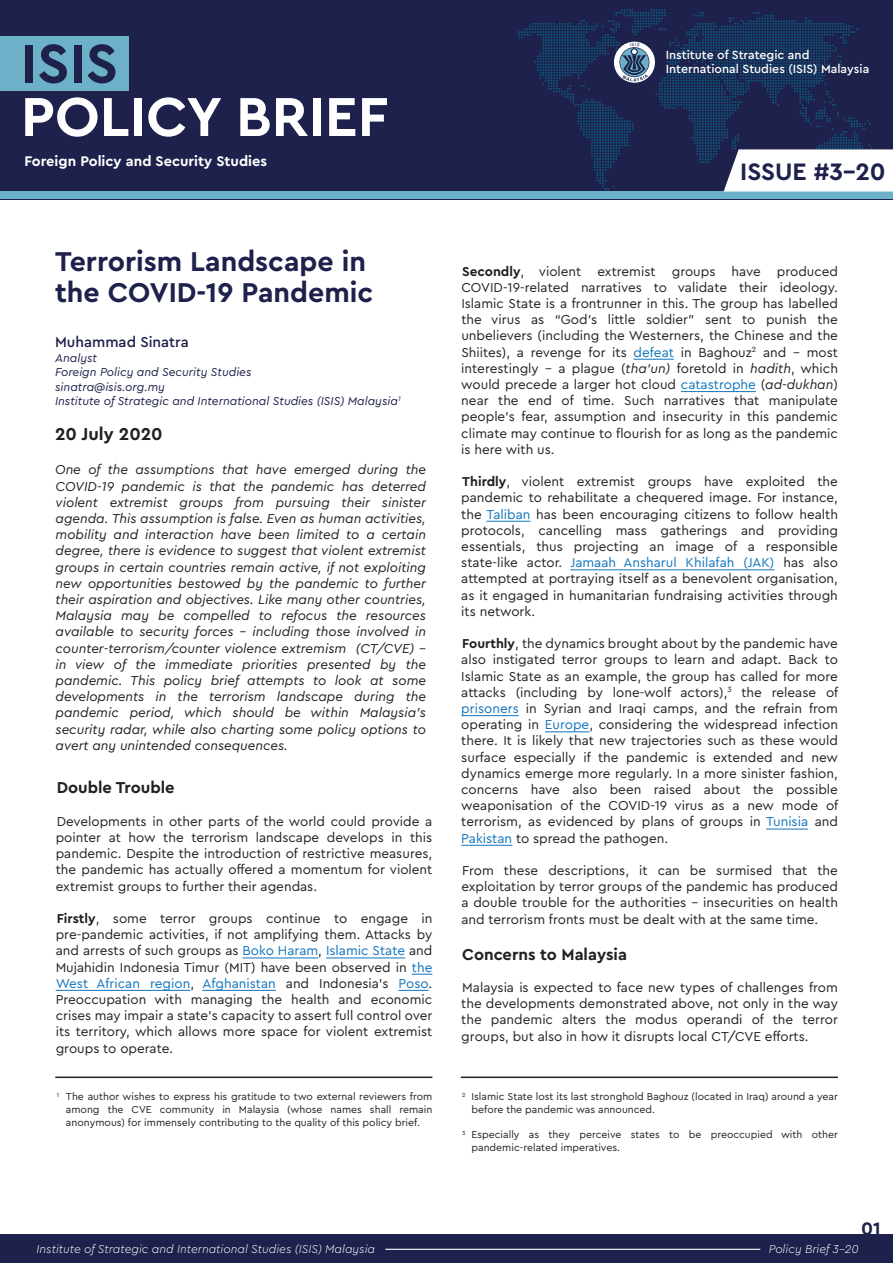
<style>
.page{position:relative;width:893px;height:1263px;background:#fff}
.page>*{position:absolute;margin:0;border:0;box-sizing:border-box;transform-origin:0 0}
.t1{font:700 57.45px "Cera Pro";color:#fff}
.t2{font:700 57.45px "Cera Pro";color:#1d214b}
.t3{font:700 28.5px/31.5px "Cera Pro";color:#1d214b}
.t4{font:700 24.9px "Cera Pro";color:#1d214b}
.t5{font:700 19.05px "Cera Pro";color:#1d214b}
.t6{font:700 18px "Cera Pro";color:#231f20}
.t7{font:700 16.5px "Cera Pro";color:#231f20}
.t8{font:500 15px "Cera Pro";color:#1d214b}
.t9{font:700 14.55px "Cera Pro";color:#fff}
.t10{font:13.5px/16.2px "Cera Pro";color:#231f20;text-align:justify}
.t11{font:italic 13.5px/16.2px "Cera Pro";color:#231f20;text-align:justify}
.t12{font:500 12.3px/13.5px "Cera Pro";color:#fff}
.t13{font:italic 12px/14.4px "Cera Pro";color:#1d214b}
.t14{font:italic 300 12px "Cera Pro";color:#fff}
.t15{font:10.5px/12.6px "Cera Pro";color:#231f20}
.s1{font-weight:700}
.s2{color:#1074bc}
.s3{font-style:italic}
</style>
<div class="page">
<hr style="left:243px;top:957px;width:75px;height:1px;background:#1074bc">
<hr style="left:326px;top:957px;width:79px;height:1px;background:#1074bc">
<svg style="left:412px;top:974px;width:20px;height:1px"></svg>
<hr style="left:56px;top:990px;width:134px;height:1px;background:#1074bc">
<hr style="left:202px;top:990px;width:74px;height:1px;background:#1074bc">
<hr style="left:399px;top:990px;width:30px;height:1px;background:#1074bc">
<hr style="left:634px;top:359px;width:40px;height:1px;background:#1074bc">
<hr style="left:681px;top:391px;width:75px;height:1px;background:#1074bc">
<hr style="left:486px;top:521px;width:44px;height:1px;background:#1074bc">
<hr style="left:570px;top:569px;width:204px;height:1px;background:#1074bc">
<hr style="left:461px;top:715px;width:58px;height:1px;background:#1074bc">
<hr style="left:545px;top:731px;width:44px;height:1px;background:#1074bc">
<hr style="left:766px;top:829px;width:42px;height:1px;background:#1074bc">
<hr style="left:461px;top:845px;width:51px;height:1px;background:#1074bc">
<div style="left:0;top:1235px;width:893px;height:28px;background:#1d214b"></div>
<hr style="left:385px;top:1249px;width:375px;height:1px;background:#fff">
<div style="left:0;top:0;width:893px;height:199px;background:#1d214b"></div>
<div style="left:0;top:192px;width:893px;height:7px;background:#6cb1c8"></div>
<svg style="left:518px;top:9px;width:375px;height:183px"></svg>
<div style="left:0;top:36px;width:129px;height:54px;background:#6cb1c8"></div>
<hr style="left:461px;top:1076px;width:377px;height:2px;background:#231f20">
<hr style="left:55px;top:1076px;width:377px;height:2px;background:#231f20">
<h1 class="t2" style="left:21px;top:25px;width:99px">ISIS</h1>
<h1 class="t1" style="left:21px;top:79px;width:369px">POLICY BRIEF</h1>
<p class="t9" style="left:24px;top:151px;width:244px">Foreign Policy and Security Studies</p>
<h2 class="t3" style="left:55px;top:245px;width:320px">Terrorism Landscape in the COVID-19 Pandemic</h2>
<p class="t8" style="left:55px;top:332px;width:135px">Muhammad Sinatra</p>
<p class="t13" style="left:55px;top:350px;width:347px">Analyst<br>Foreign Policy and Security Studies<br>sinatra@isis.org.my<br>Institute of Strategic and International Studies (ISIS) Malaysia<sup>1</sup></p>
<h3 class="t6" style="left:55px;top:422px;width:109px">20 July 2020</h3>
<p class="t11" style="left:55px;top:461px;width:372px">One of the assumptions that have emerged during the COVID-19 pandemic is that the pandemic has deterred violent extremist groups from pursuing their sinister agenda. This assumption is false. Even as human activities, mobility and interaction have been limited to a certain degree, there is evidence to suggest that violent extremist groups in certain countries remain active, if not exploiting new opportunities bestowed by the pandemic to further their aspiration and objectives. Like many other countries, Malaysia may be compelled to refocus the resources available to security forces – including those involved in counter-terrorism/counter violence extremism (CT/CVE) – in view of the immediate priorities presented by the pandemic. This policy brief attempts to look at some developments in the terrorism landscape during the pandemic period, which should be within Malaysia’s security radar, while also charting some policy options to avert any unintended consequences.</p>
<p class="t7" style="left:57px;top:777px;width:119px">Double Trouble</p>
<p class="t10" style="left:56px;top:812px;width:378px">Developments in other parts of the world could provide a pointer at how the terrorism landscape develops in this pandemic. Despite the introduction of restrictive measures, the pandemic has actually offered a momentum for violent extremist groups to further their agendas.</p>
<p class="t10" style="left:56px;top:910px;width:378px"><span class="s1">Firstly</span>, some terror groups continue to engage in pre-pandemic activities, if not amplifying them. Attacks by and arrests of such groups as <span class="s2">Boko Haram</span>, <span class="s2">Islamic State</span> and Mujahidin Indonesia Timur (MIT) have been observed in <span class="s2">the West African region</span>, <span class="s2">Afghanistan</span> and Indonesia’s <span class="s2">Poso</span>.<br>Preoccupation with managing the health and economic crises may impair a state’s capacity to assert full control over its territory, which allows more space for violent extremist groups to operate.</p>
<p class="t15" style="left:66px;top:1090px;width:368px;text-align:justify;text-indent:-9px"><sup>1</sup> The author wishes to express his gratitude to two external reviewers from among the CVE community in Malaysia (whose names shall remain anonymous) for immensely contributing to the quality of this policy brief.</p>
<p class="t12" style="left:666px;top:48px;width:205px">Institute of Strategic and<br>International Studies (ISIS) Malaysia</p>
<h3 class="t4" style="left:740px;top:155px;width:147px">ISSUE #3–20</h3>
<p class="t10" style="left:461px;top:262px;width:378px"><span class="s1">Secondly</span>, violent extremist groups have produced COVID-19-related narratives to validate their ideology.<br>Islamic State is a frontrunner in this. The group has labelled the virus as “God’s little soldier” sent to punish the unbelievers (including the Westerners, the Chinese and the Shiites), a revenge for its <span class="s2">defeat</span> in Baghouz<sup>2</sup> and – most interestingly – a plague (<span class="s3">tha’un)</span> foretold in <span class="s3">hadith</span>, which would precede a larger hot cloud <span class="s2">catastrophe</span> (<span class="s3">ad-dukhan</span>) near the end of time. Such narratives that manipulate people’s fear, assumption and insecurity in this pandemic climate may continue to flourish for as long as the pandemic is here with us.</p>
<p class="t10" style="left:461px;top:473px;width:378px"><span class="s1">Thirdly</span>, violent extremist groups have exploited the pandemic to rehabilitate a chequered image. For instance, the <span class="s2">Taliban</span> has been encouraging citizens to follow health protocols, cancelling mass gatherings and providing essentials, thus projecting an image of a responsible state-like actor. <span class="s2">Jamaah Ansharul Khilafah (JAK)</span> has also attempted at portraying itself as a benevolent organisation, as it engaged in humanitarian fundraising activities through its network.</p>
<p class="t10" style="left:461px;top:635px;width:379px"><span class="s1">Fourthly</span>, the dynamics brought about by the pandemic have also instigated terror groups to learn and adapt. Back to Islamic State as an example, the group has called for more attacks (including by lone-wolf actors),<sup>3</sup> the release of <span class="s2">prisoners</span> in Syrian and Iraqi camps, and the refrain from operating in <span class="s2">Europe</span>, considering the widespread infection there. It is likely that new trajectories such as these would surface especially if the pandemic is extended and new dynamics emerge more regularly. In a more sinister fashion, concerns have also been raised about the possible weaponisation of the COVID-19 virus as a new mode of terrorism, as evidenced by plans of groups in <span class="s2">Tunisia</span> and <span class="s2">Pakistan</span> to spread the pathogen.</p>
<p class="t10" style="left:461px;top:862px;width:378px">From these descriptions, it can be surmised that the exploitation by terror groups of the pandemic has produced a double trouble for the authorities – insecurities on health and terrorism fronts must be dealt with at the same time.</p>
<p class="t7" style="left:462px;top:943px;width:166px">Concerns to Malaysia</p>
<p class="t10" style="left:461px;top:979px;width:378px">Malaysia is expected to face new types of challenges from the developments demonstrated above, not only in the way the pandemic alters the modus operandi of the terror groups, but also in how it disrupts local CT/CVE efforts.</p>
<p class="t15" style="left:471px;top:1090px;width:368px;text-indent:-9px"><sup>2</sup> Islamic State lost its last stronghold Baghouz (located in Iraq) around a year before the pandemic was announced.</p>
<p class="t15" style="left:471px;top:1128px;width:368px;text-indent:-9px"><sup>3</sup> Especially as they perceive states to be preoccupied with other pandemic-related imperatives.</p>
<h3 class="t5" style="left:861px;top:1216px;width:21px">01</h3>
<p class="t14" style="left:37px;top:1241px;width:340px">Institute of Strategic and International Studies (ISIS) Malaysia</p>
<p class="t14" style="left:769px;top:1241px;width:92px">Policy Brief 3–20</p>
</div>
